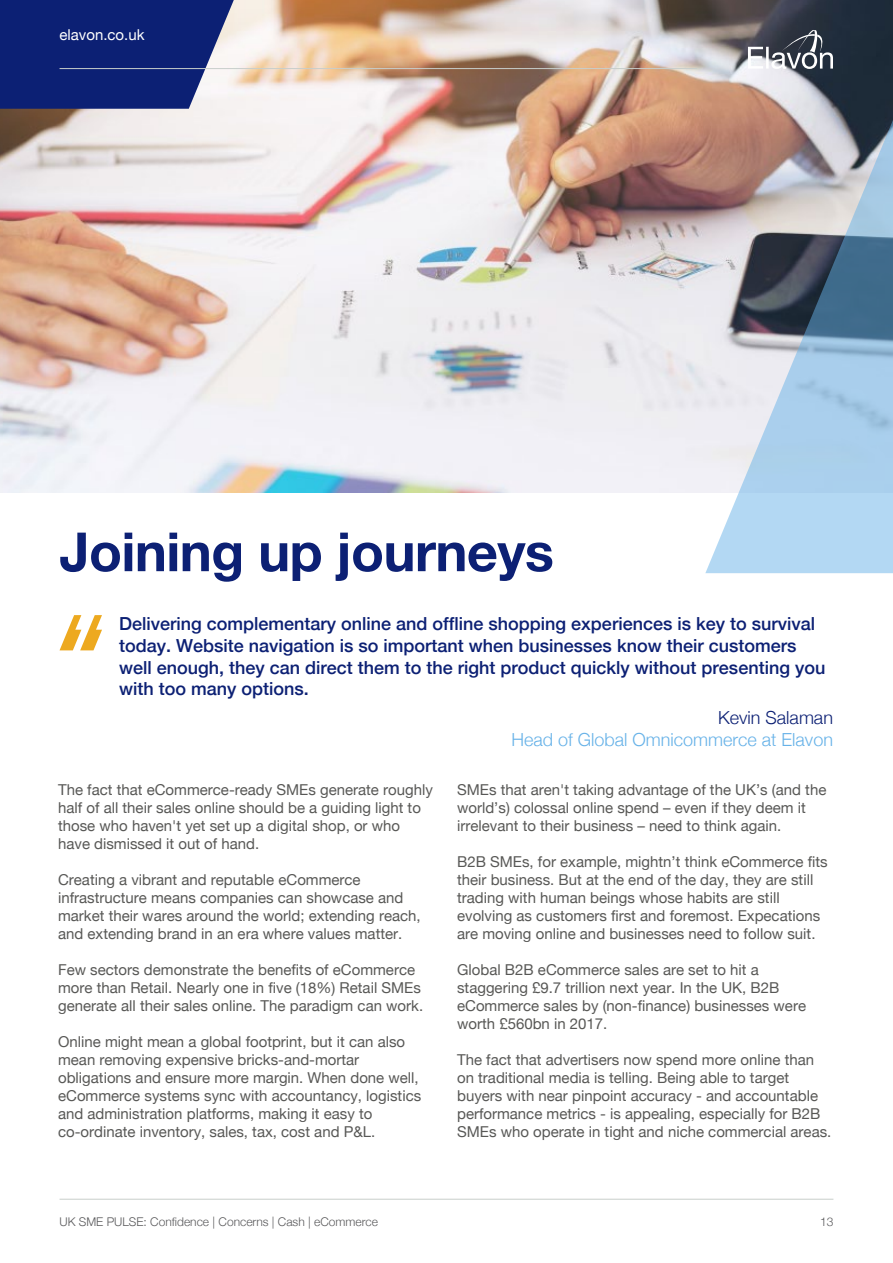
<style>
.page{position:relative;width:893px;height:1263px;background:#fff}
.page>*{position:absolute;margin:0;border:0;box-sizing:border-box;transform-origin:0 0}
.t1{font:700 54px "Helvetica Neue";letter-spacing:-.01em;color:#0c2074}
.t2{font:500 18px/21.6px "Helvetica Neue";color:#0c2074}
.t3{font:300 18px "Helvetica Neue";color:#67b2e8}
.t4{font:300 18px "Helvetica Neue";color:#0c2074}
.t5{font:15px/18px "Helvetica Neue";color:#585856}
.t6{font:15px "Helvetica Neue";color:#fff}
.t7{font:700 15px "Helvetica Neue";color:#fff}
.t8{font:300 12px "Helvetica Neue";color:#59595b}
</style>
<div class="page">
<img style="left:0;top:0;width:893px;height:493px">
<svg style="left:705px;top:69px;width:188px;height:504px;background:#a1aebc"></svg>
<svg style="left:0;top:0;width:234px;height:109px;background:#20327e"></svg>
<svg style="left:748px;top:30px;width:85px;height:39px"></svg>
<hr style="left:60px;top:68px;width:637px;height:1px;background:#c8cecb">
<hr style="left:60px;top:1199px;width:773px;height:1px;background:#c8cecb">
<svg style="left:60px;top:615px;width:42px;height:35px"></svg>
<p class="t7" style="left:60px;top:23px;width:21px">XX</p>
<p class="t6" style="left:60px;top:24px;width:87px">elavon.co.uk</p>
<h1 class="t1" style="left:60px;top:510px;width:496px">Joining up journeys</h1>
<p class="t2" style="left:119px;top:612px;width:708px">Delivering complementary online and offline shopping experiences is key to survival today. Website navigation is so important when businesses know their customers well enough, they can direct them to the right product quickly without presenting you with too many options.</p>
<p class="t4" style="left:718px;top:703px;width:116px">Kevin Salaman</p>
<p class="t3" style="left:511px;top:725px;width:323px">Head of Global Omnicommerce at Elavon</p>
<p class="t5" style="left:58px;top:782px;width:376px">The fact that eCommerce-ready SMEs generate roughly half of all their sales online should be a guiding light to those who haven't yet set up a digital shop, or who have dismissed it out of hand.</p>
<p class="t5" style="left:58px;top:872px;width:364px">Creating a vibrant and reputable eCommerce infrastructure means companies can showcase and market their wares around the world; extending reach, and extending brand in an era where values matter.</p>
<p class="t5" style="left:58px;top:962px;width:367px">Few sectors demonstrate the benefits of eCommerce more than Retail. Nearly one in five (18%) Retail SMEs generate all their sales online. The paradigm can work.</p>
<p class="t5" style="left:58px;top:1034px;width:365px">Online might mean a global footprint, but it can also mean removing expensive bricks-and-mortar obligations and ensure more margin. When done well, eCommerce systems sync with accountancy, logistics and administration platforms, making it easy to co-ordinate inventory, sales, tax, cost and P&amp;L.</p>
<p class="t5" style="left:457px;top:782px;width:371px">SMEs that aren't taking advantage of the UK’s (and the world’s) colossal online spend – even if they deem it irrelevant to their business – need to think again.</p>
<p class="t5" style="left:457px;top:854px;width:372px">B2B SMEs, for example, mightn’t think eCommerce fits their business. But at the end of the day, they are still trading with human beings whose habits are still evolving as customers first and foremost. Expecations are moving online and businesses need to follow suit.</p>
<p class="t5" style="left:457px;top:962px;width:350px">Global B2B eCommerce sales are set to hit a staggering £9.7 trillion next year. In the UK, B2B eCommerce sales by (non-finance) businesses were worth £560bn in 2017.</p>
<p class="t5" style="left:457px;top:1052px;width:376px">The fact that advertisers now spend more online than on traditional media is telling. Being able to target buyers with near pinpoint accuracy - and accountable performance metrics - is appealing, especially for B2B SMEs who operate in tight and niche commercial areas.</p>
<p class="t8" style="left:60px;top:1212px;width:320px">UK SME PULSE: Confidence | Concerns | Cash | eCommerce</p>
<p class="t8" style="left:820px;top:1212px;width:15px">13</p>
</div>
